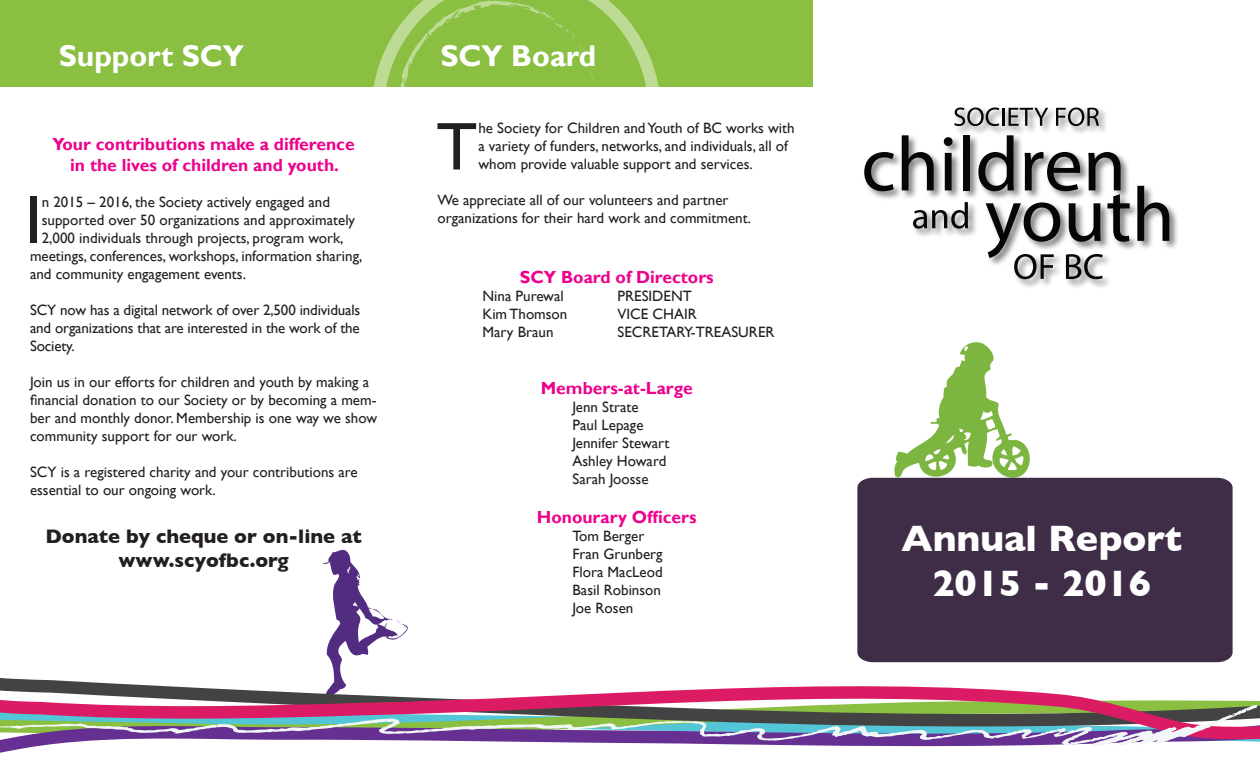
<style>
.page{position:relative;width:1260px;height:765px;background:#fff}
.page>*{position:absolute;margin:0;border:0;box-sizing:border-box;transform-origin:0 0}
.t1{font:67.75px "Gill Sans";color:#231f20}
.t2{font:700 37.5px/45px "Gill Sans";color:#fff;text-align:center}
.t3{font:700 30px "Gill Sans";color:#fff}
.t4{font:700 20px/24px "Gill Sans";color:#231f20;text-align:center}
.t5{font:700 17.5px/21px "Gill Sans";color:#ed028c;text-align:center}
.t6{font:15px/18px "Gill Sans";color:#231f20}
</style>
<div class="page">
<div style="left:863px;top:106px;width:317px;height:183px;background:#050705;opacity:.53"></div>
<svg style="left:954px;top:107px;width:45px;height:19px"></svg>
<hr style="left:1002px;top:108px;width:3px;height:18px;background:#050705">
<svg style="left:1009px;top:108px;width:39px;height:18px"></svg>
<svg style="left:1056px;top:108px;width:43px;height:18px"></svg>
<svg style="left:864px;top:152px;width:30px;height:39px"></svg>
<svg style="left:902px;top:135px;width:32px;height:55px"></svg>
<svg style="left:944px;top:137px;width:9px;height:53px"></svg>
<div style="left:963px;top:135px;width:7px;height:55px;background:#050705"></div>
<svg style="left:913px;top:202px;width:55px;height:27px"></svg>
<svg style="left:1137px;top:186px;width:32px;height:55px"></svg>
<svg style="left:978px;top:135px;width:152px;height:144px"></svg>
<div style="left:0;top:0;width:812px;height:86px;background:#8abf42"></div>
<svg style="left:370px;top:0;width:291px;height:87px"></svg>
<svg style="left:400px;top:0;width:196px;height:87px"></svg>
<svg style="left:534px;top:8px;width:61px;height:77px"></svg>
<svg style="left:504px;top:1px;width:20px;height:8px"></svg>
<svg style="left:477px;top:6px;width:5px;height:3px"></svg>
<svg style="left:442px;top:16px;width:8px;height:7px"></svg>
<svg style="left:323px;top:549px;width:85px;height:118px"></svg>
<svg style="left:893px;top:342px;width:142px;height:136px"></svg>
<svg style="left:0;top:680px;width:1260px;height:71px"></svg>
<svg style="left:0;top:705px;width:1258px;height:42px"></svg>
<div style="left:857px;top:478px;width:376px;height:184px;background:#3f2c46"></div>
<h3 class="t3" style="left:59px;top:38px;width:187px">Support SCY</h3>
<h3 class="t3" style="left:440px;top:38px;width:158px">SCY Board</h3>
<h1 class="t1" style="left:436px;top:107px;width:42px">T</h1>
<p class="t6" style="left:478px;top:120px;width:318px">he Society for Children and Youth of BC works with a variety of funders, networks, and individuals, all of whom provide valuable support and services.</p>
<p class="t6" style="left:437px;top:192px;width:315px">We appreciate all of our volunteers and partner organizations for their hard work and commitment.</p>
<p class="t5" style="left:53px;top:134px;width:304px">Your contributions make a difference in the lives of children and youth.</p>
<h1 class="t1" style="left:25px;top:180px;width:18px">I</h1>
<p class="t6" style="left:42px;top:193px;width:290px">n 2015 – 2016, the Society actively engaged and</p>
<p class="t6" style="left:42px;top:211px;width:315px">supported over 50 organizations and approximately</p>
<p class="t6" style="left:42px;top:229px;width:303px">2,000 individuals through projects, program work,</p>
<p class="t6" style="left:30px;top:247px;width:334px">meetings, conferences, workshops, information sharing,</p>
<p class="t6" style="left:30px;top:265px;width:218px">and community engagement events.</p>
<p class="t6" style="left:30px;top:301px;width:332px;text-align:justify">SCY now has a digital network of over 2,500 individuals and organizations that are interested in the work of the Society.</p>
<p class="t6" style="left:30px;top:373px;width:349px">Join us in our efforts for children and youth by making a financial donation to our Society or by becoming a mem&shy;ber and monthly donor. Membership is one way we show community support for our work.</p>
<p class="t6" style="left:30px;top:463px;width:329px">SCY is a registered charity and your contributions are essential to our ongoing work.</p>
<h3 class="t4" style="left:45px;top:524px;width:318px">Donate by cheque or on-line at www.scyofbc.org</h3>
<h2 class="t2" style="left:901px;top:516px;width:282px">Annual Report<br>2015 - 2016</h2>
<p class="t5" style="left:520px;top:268px;width:195px">SCY Board of Directors</p>
<p class="t6" style="left:482px;top:288px;width:83px">Nina Purewal</p>
<p class="t6" style="left:618px;top:288px;width:76px">PRESIDENT</p>
<p class="t6" style="left:482px;top:306px;width:86px">Kim Thomson</p>
<p class="t6" style="left:618px;top:306px;width:81px">VICE CHAIR</p>
<p class="t6" style="left:482px;top:324px;width:73px">Mary Braun</p>
<p class="t6" style="left:618px;top:324px;width:159px">SECRETARY-TREASURER</p>
<p class="t5" style="left:541px;top:379px;width:153px">Members-at-Large</p>
<p class="t6" style="left:572px;top:399px;width:99px">Jenn Strate<br>Paul Lepage<br>Jennifer Stewart<br>Ashley Howard<br>Sarah Joosse</p>
<p class="t5" style="left:537px;top:508px;width:161px">Honourary Officers</p>
<p class="t6" style="left:572px;top:528px;width:92px">Tom Berger<br>Fran Grunberg<br>Flora MacLeod<br>Basil Robinson<br>Joe Rosen</p>
</div>
